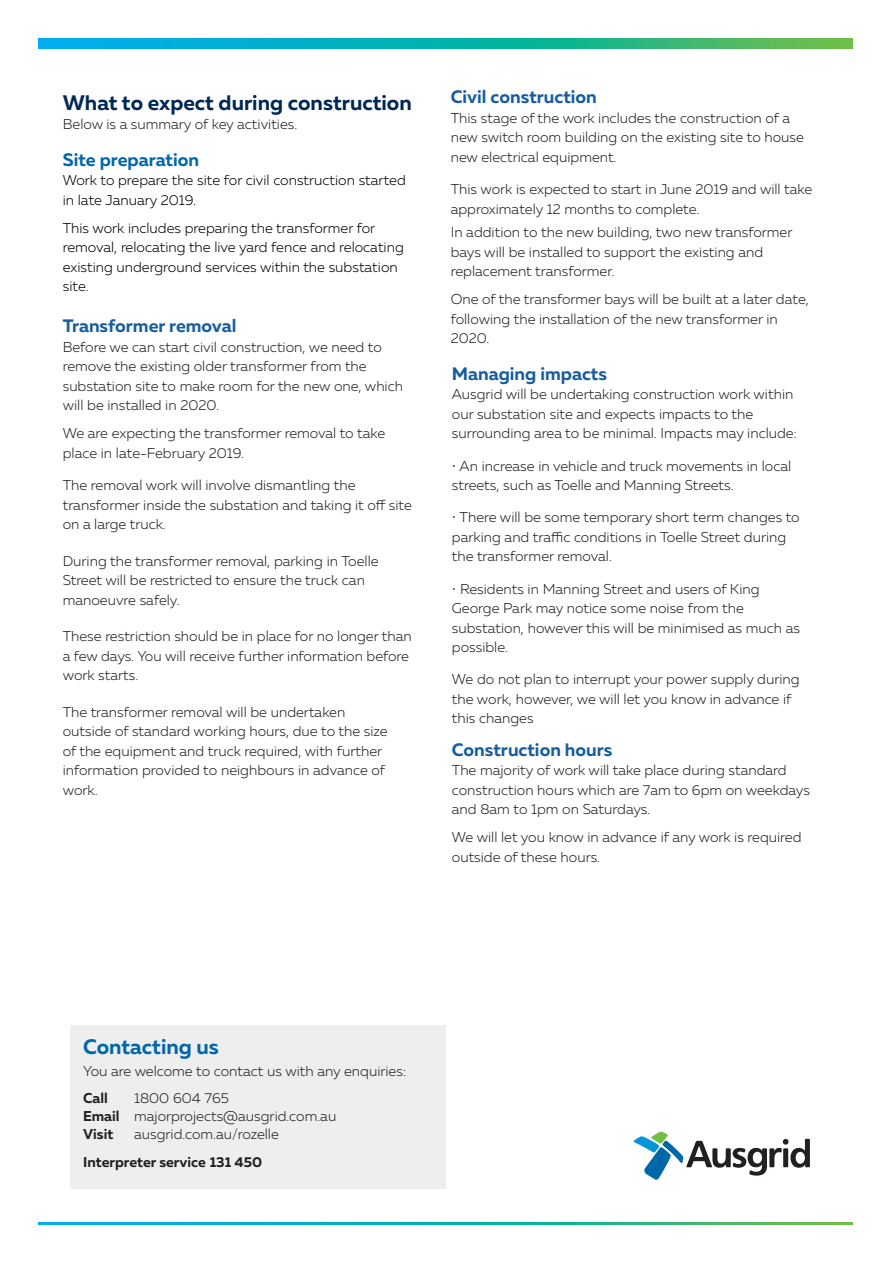
<style>
.page{position:relative;width:893px;height:1263px;background:#fff}
.page>*{position:absolute;margin:0;border:0;box-sizing:border-box;transform-origin:0 0}
.Body_text{font:700 21px "Muller";color:#002855}
.Heading_1{font:700 21px "Muller";color:#0068a9}
.Body_text-2{font:700 18px "Muller";color:#175d9e}
.Body_text-3{font:700 18px "Muller";color:#0068a9}
.Body_text-4{font:300 14.25px/19.5px "Muller";color:#231f20}
.Body_text-5{font:300 14.25px/19.5px "Muller";color:#000}
.Body_text-6{font:700 14.25px "Muller";color:#231f20}
.s1{font-weight:700}
</style>
<div class="page">
<svg style="left:38px;top:1222px;width:815px;height:2px"></svg>
<svg style="left:39px;top:38px;width:814px;height:11px"></svg>
<div style="left:70px;top:1025px;width:376px;height:164px;background:#eeeeef"></div>
<svg style="left:633px;top:1131px;width:177px;height:49px"></svg>
<p class="Body_text" style="left:63px;top:89px;width:351px">What to expect during construction</p>
<p class="Body_text-4" style="left:63px;top:115px;width:236px">Below is a summary of key activities.</p>
<p class="Body_text-3" style="left:63px;top:148px;width:138px">Site preparation</p>
<p class="Body_text-5" style="left:63px;top:171px;width:345px">Work to prepare the site for civil construction started in late January 2019.</p>
<p class="Body_text-5" style="left:63px;top:218px;width:343px">This work includes preparing the transformer for removal, relocating the live yard fence and relocating existing underground services within the substation site.</p>
<p class="Body_text-2" style="left:63px;top:315px;width:175px">Transformer removal</p>
<p class="Body_text-4" style="left:63px;top:337px;width:342px">Before we can start civil construction, we need to remove the existing older transformer from the substation site to make room for the new one, which will be installed in 2020.</p>
<p class="Body_text-4" style="left:63px;top:423px;width:324px">We are expecting the transformer removal to take place in late-February 2019.</p>
<p class="Body_text-4" style="left:63px;top:475px;width:351px">The removal work will involve dismantling the transformer inside the substation and taking it off site on a large truck.</p>
<p class="Body_text-4" style="left:63px;top:551px;width:317px">During the transformer removal, parking in Toelle<br>Street will be restricted to ensure the truck can manoeuvre safely.</p>
<p class="Body_text-4" style="left:63px;top:626px;width:350px">These restriction should be in place for no longer than a few days. You will receive further information before work starts.</p>
<p class="Body_text-4" style="left:63px;top:702px;width:326px">The transformer removal will be undertaken outside of standard working hours, due to the size of the equipment and truck required, with further information provided to neighbours in advance of work.</p>
<p class="Body_text-2" style="left:451px;top:86px;width:148px">Civil construction</p>
<p class="Body_text-4" style="left:451px;top:108px;width:355px">This stage of the work includes the construction of a new switch room building on the existing site to house new electrical equipment.</p>
<p class="Body_text-4" style="left:451px;top:179px;width:363px">This work is expected to start in June 2019 and will take approximately 12 months to complete.</p>
<p class="Body_text-4" style="left:451px;top:223px;width:343px">In addition to the new building, two new transformer bays will be installed to support the existing and replacement transformer.</p>
<p class="Body_text-4" style="left:451px;top:290px;width:360px">One of the transformer bays will be built at a later date, following the installation of the new transformer in<br>2020.</p>
<p class="Body_text-2" style="left:452px;top:362px;width:157px">Managing impacts</p>
<p class="Body_text-4" style="left:452px;top:384px;width:346px">Ausgrid will be undertaking construction work within our substation site and expects impacts to the surrounding area to be minimal. Impacts may include:</p>
<p class="Body_text-4" style="left:452px;top:456px;width:341px">• An increase in vehicle and truck movements in local streets, such as Toelle and Manning Streets.</p>
<p class="Body_text-4" style="left:452px;top:507px;width:349px">• There will be some temporary short term changes to parking and traffic conditions in Toelle Street during the transformer removal.</p>
<p class="Body_text-4" style="left:452px;top:579px;width:350px">• Residents in Manning Street and users of King George Park may notice some noise from the substation, however this will be minimised as much as possible.</p>
<p class="Body_text-4" style="left:452px;top:669px;width:349px">We do not plan to interrupt your power supply during the work, however, we will let you know in advance if this changes</p>
<p class="Body_text-2" style="left:452px;top:738px;width:162px">Construction hours</p>
<p class="Body_text-4" style="left:452px;top:760px;width:359px">The majority of work will take place during standard construction hours which are 7am to 6pm on weekdays and 8am to 1pm on Saturdays.</p>
<p class="Body_text-4" style="left:452px;top:827px;width:351px">We will let you know in advance if any work is required outside of these hours.</p>
<p class="Heading_1" style="left:83px;top:1034px;width:137px">Contacting us</p>
<p class="Body_text-4" style="left:83px;top:1061px;width:324px">You are welcome to contact us with any enquiries:</p>
<p class="Body_text-6" style="left:83px;top:1089px;width:26px">Call</p>
<p class="Body_text-4" style="left:134px;top:1088px;width:96px">1800 604 765</p>
<p class="Body_text-4" style="left:83px;top:1106px;width:255px"><span class="s1">Email</span> majorprojects@ausgrid.com.au</p>
<p class="Body_text-6" style="left:83px;top:1125px;width:32px">Visit</p>
<p class="Body_text-4" style="left:134px;top:1124px;width:146px">ausgrid.com.au/rozelle</p>
<p class="Body_text-6" style="left:83px;top:1153px;width:181px">Interpreter service 131 450</p>
</div>
